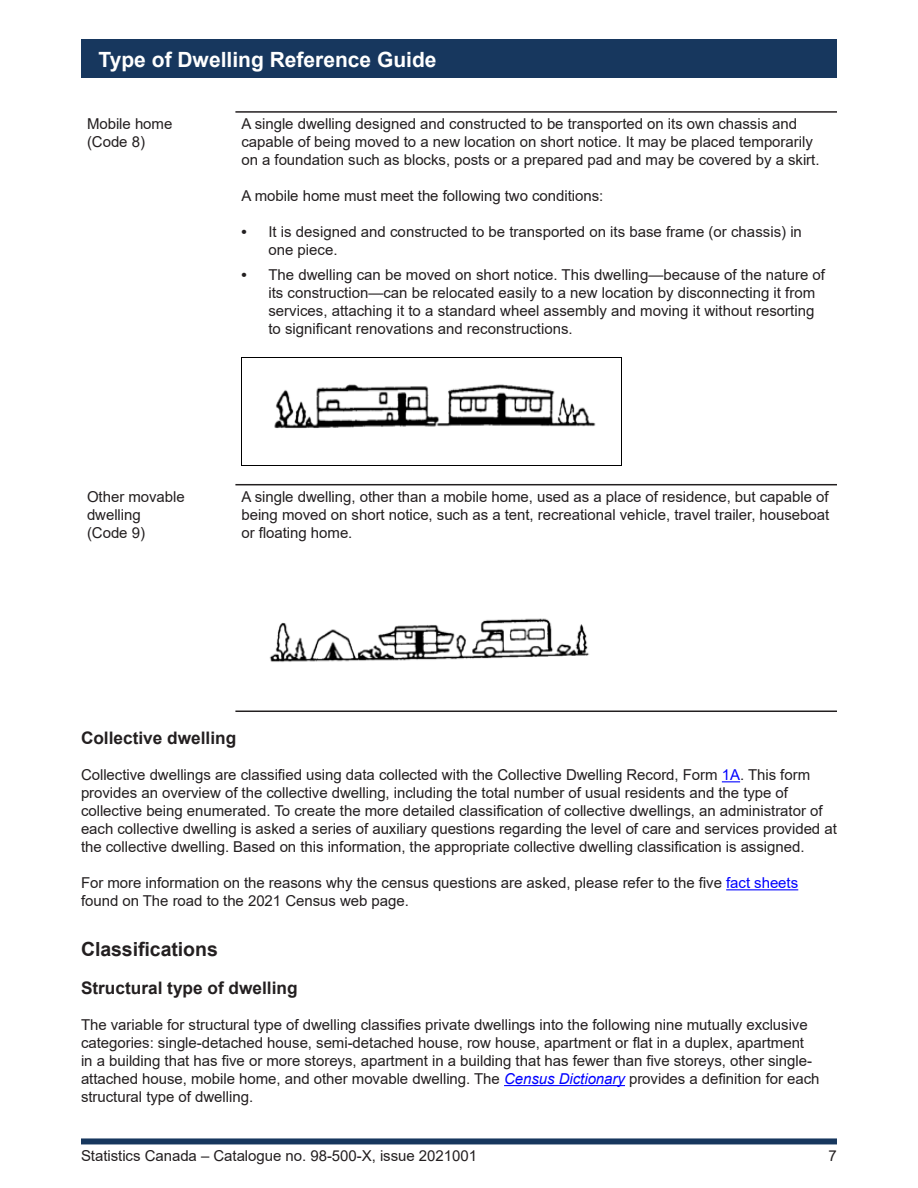
<style>
.page{position:relative;width:918px;height:1188px;background:#fff}
.page>*{position:absolute;margin:0;border:0;box-sizing:border-box;transform-origin:0 0}
.t1{font:700 21px "Arial";color:#fff}
.t2{font:700 19.5px "Arial";letter-spacing:-.005em;color:#231f20}
.t3{font:700 17.25px "Arial";color:#231f20}
.t4{font:15px/18px "Arial";letter-spacing:-.005em;color:#231f20}
.s1{font-weight:700}
.s2{color:#00f}
.s3{font-style:italic;color:#00f}
</style>
<div class="page">
<div style="left:81px;top:1138px;width:756px;height:6px;background:#17375e"></div>
<div style="left:81px;top:39px;width:756px;height:39px;background:#17375e"></div>
<svg style="left:722px;top:781px;width:18px;height:1px"></svg>
<hr style="left:726px;top:889px;width:72px;height:1px;background:#00f">
<hr style="left:504px;top:1085px;width:121px;height:1px;background:#00f">
<hr style="left:235px;top:111px;width:602px;height:2px;background:#231f20">
<hr style="left:235px;top:484px;width:602px;height:1px;background:#231f20">
<hr style="left:235px;top:711px;width:602px;height:1px;background:#231f20">
<img style="left:274px;top:384px;width:322px;height:45px">
<hr style="left:242px;top:357px;width:379px;height:1px;background:#000">
<hr style="left:241px;top:357px;width:1px;height:108px;background:#000">
<hr style="left:621px;top:357px;width:1px;height:108px;background:#000">
<hr style="left:242px;top:465px;width:379px;height:1px;background:#000">
<img style="left:269px;top:618px;width:320px;height:44px">
<h1 class="t1" style="left:99px;top:44px;width:340px">Type of Dwelling Reference Guide</h1>
<p class="t4" style="left:87px;top:114px;width:87px">Mobile home (Code 8)</p>
<p class="t4" style="left:241px;top:114px;width:580px">A single dwelling designed and constructed to be transported on its own chassis and capable of being moved to a new location on short notice. It may be placed temporarily on a foundation such as blocks, posts or a prepared pad and may be covered by a skirt.</p>
<p class="t4" style="left:241px;top:186px;width:363px">A mobile home must meet the following two conditions:</p>
<p class="t4" style="left:268px;top:222px;width:535px;text-indent:-27px"><span class="s1">•</span> It is designed and constructed to be transported on its base frame (or chassis) in one piece.</p>
<p class="t4" style="left:268px;top:265px;width:558px;text-indent:-27px"><span class="s1">•</span> The dwelling can be moved on short notice. This dwelling—because of the nature of its construction—can be relocated easily to a new location by disconnecting it from services, attaching it to a standard wheel assembly and moving it without resorting to significant renovations and reconstructions.</p>
<p class="t4" style="left:87px;top:487px;width:99px">Other movable dwelling (Code 9)</p>
<p class="t4" style="left:241px;top:487px;width:589px;text-align:justify">A single dwelling, other than a mobile home, used as a place of residence, but capable of being moved on short notice, such as a tent, recreational vehicle, travel trailer, houseboat or floating home.</p>
<p class="t3" style="left:81px;top:726px;width:157px">Collective dwelling</p>
<p class="t4" style="left:81px;top:766px;width:757px">Collective dwellings are classified using data collected with the Collective Dwelling Record, Form <span class="s2">1A</span>. This form provides an overview of the collective dwelling, including the total number of usual residents and the type of collective being enumerated. To create the more detailed classification of collective dwellings, an administrator of each collective dwelling is asked a series of auxiliary questions regarding the level of care and services provided at the collective dwelling. Based on this information, the appropriate collective dwelling classification is assigned.</p>
<p class="t4" style="left:81px;top:874px;width:719px">For more information on the reasons why the census questions are asked, please refer to the five <span class="s2">fact sheets </span>found on The road to the 2021 Census web page.</p>
<h2 class="t2" style="left:81px;top:935px;width:138px">Classifications</h2>
<p class="t3" style="left:81px;top:976px;width:218px">Structural type of dwelling</p>
<p class="t4" style="left:81px;top:1016px;width:740px">The variable for structural type of dwelling classifies private dwellings into the following nine mutually exclusive categories: single-detached house, semi-detached house, row house, apartment or flat in a duplex, apartment<br>in a building that has five or more storeys, apartment in a building that has fewer than five storeys, other single&shy;attached house, mobile home, and other movable dwelling. The <span class="s3">Census Dictionary</span> provides a definition for each structural type of dwelling.</p>
<p class="t4" style="left:81px;top:1146px;width:398px">Statistics Canada – Catalogue no. 98-500-X, issue 2021001</p>
<p class="t4" style="left:829px;top:1146px;width:10px">7</p>
</div>
